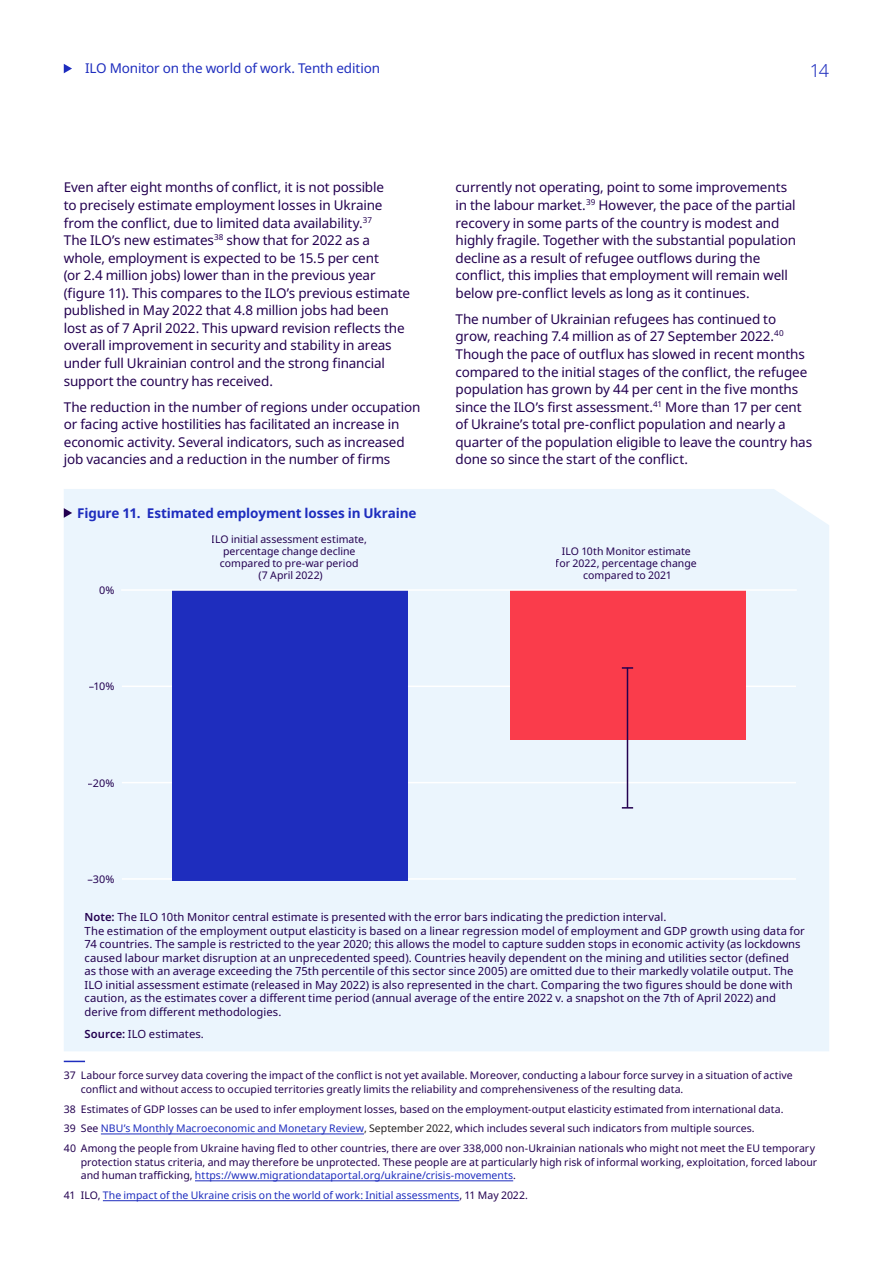
<style>
.page{position:relative;width:893px;height:1263px;background:#fff}
.page>*{position:absolute;margin:0;border:0;box-sizing:border-box;transform-origin:0 0}
.t1{font:300 18px "Noto Sans";color:#1e2dbe}
.text_monitor{font:13.5px/17.5px "Noto Sans";letter-spacing:-.01em;color:#230050}
.figs_heading_ilo{font:700 13.5px "Noto Sans";letter-spacing:-.01em;color:#1e2dbe}
.t2{font:13.5px "Noto Sans";letter-spacing:-.01em;color:#1e2dbe}
.figs_source_notes_re{font:11.25px/13.5px "Noto Sans";letter-spacing:.005em;color:#230050}
.note_monitor{font:10.5px/12px "Noto Sans";color:#230050}
.note_monitor-2{font:10.5px "Noto Sans";color:#1e2dbe}
.s1{font-weight:600}
.s2{color:#1e2dbe}
.s3{color:#231f20}
.s4{color:#230050}
</style>
<div class="page">
<svg style="left:64px;top:64px;width:8px;height:9px"></svg>
<svg style="left:64px;top:1061px;width:21px;height:1px"></svg>
<hr style="left:101px;top:1134px;width:263px;height:1px;background:#1e2dbe">
<hr style="left:195px;top:1180px;width:318px;height:1px;background:#1e2dbe">
<hr style="left:103px;top:1200px;width:356px;height:1px;background:#1e2dbe">
<div style="left:64px;top:489px;width:765px;height:562px;background:#ebf5fd"></div>
<hr style="left:122px;top:878px;width:674px;height:2px;background:#fff">
<hr style="left:122px;top:782px;width:674px;height:1px;background:#fff">
<hr style="left:122px;top:685px;width:674px;height:2px;background:#fff">
<div style="left:172px;top:590px;width:236px;height:291px;background:#1e2dbe"></div>
<div style="left:509px;top:590px;width:236px;height:149px;background:#fa3c4b"></div>
<hr style="left:122px;top:589px;width:674px;height:2px;background:#fff">
<hr style="left:627px;top:668px;width:1px;height:140px;background:#230050">
<svg style="left:622px;top:667px;width:11px;height:2px"></svg>
<svg style="left:64px;top:508px;width:8px;height:10px"></svg>
<p class="t2" style="left:85px;top:59px;width:297px">ILO Monitor on the world of work. Tenth edition</p>
<h1 class="t1" style="left:810px;top:57px;width:21px">14</h1>
<p class="text_monitor" style="left:64px;top:179px;width:348px">Even after eight months of conflict, it is not possible<br>to precisely estimate employment losses in Ukraine from the conflict, due to limited data availability.<sup>37<br></sup>The ILO’s new estimates<sup>38</sup> show that for 2022 as a whole, employment is expected to be 15.5 per cent<br>(or 2.4 million jobs) lower than in the previous year (figure 11). This compares to the ILO’s previous estimate published in May 2022 that 4.8 million jobs had been lost as of 7 April 2022. This upward revision reflects the overall improvement in security and stability in areas under full Ukrainian control and the strong financial support the country has received.</p>
<p class="text_monitor" style="left:64px;top:398px;width:358px">The reduction in the number of regions under occupation or facing active hostilities has facilitated an increase in economic activity. Several indicators, such as increased job vacancies and a reduction in the number of firms</p>
<p class="figs_heading_ilo" style="left:77px;top:504px;width:341px">Figure 11. Estimated employment losses in Ukraine</p>
<p class="text_monitor" style="left:455px;top:179px;width:342px">currently not operating, point to some improvements in the labour market.<sup>39</sup> However, the pace of the partial recovery in some parts of the country is modest and highly fragile. Together with the substantial population decline as a result of refugee outflows during the conflict, this implies that employment will remain well below pre-conflict levels as long as it continues.</p>
<p class="text_monitor" style="left:455px;top:310px;width:358px">The number of Ukrainian refugees has continued to grow, reaching 7.4 million as of 27 September 2022.<sup>40<br></sup>Though the pace of outflux has slowed in recent months compared to the initial stages of the conflict, the refugee population has grown by 44 per cent in the five months since the ILO’s first assessment.<sup>41</sup> More than 17 per cent of Ukraine’s total pre-conflict population and nearly a quarter of the population eligible to leave the country has done so since the start of the conflict.</p>
<p class="note_monitor" style="left:99px;top:584px;width:17px">0%</p>
<p class="note_monitor" style="left:89px;top:681px;width:27px">–10%</p>
<p class="note_monitor" style="left:88px;top:777px;width:28px">–20%</p>
<p class="note_monitor" style="left:87px;top:873px;width:29px">–30%</p>
<p class="note_monitor" style="left:212px;top:533px;width:157px;text-align:center">ILO initial assessment estimate, percentage change decline compared to pre-war period<br>(7 April 2022)</p>
<p class="note_monitor" style="left:556px;top:545px;width:142px;text-align:center">ILO 10th Monitor estimate for 2022, percentage change compared to 2021</p>
<p class="figs_source_notes_re" style="left:85px;top:910px;width:722px"><span class="s1">Note:</span> The ILO 10th Monitor central estimate is presented with the error bars indicating the prediction interval.<br>The estimation of the employment output elasticity is based on a linear regression model of employment and GDP growth using data for 74 countries. The sample is restricted to the year 2020; this allows the model to capture sudden stops in economic activity (as lockdowns caused labour market disruption at an unprecedented speed). Countries heavily dependent on the mining and utilities sector (defined<br>as those with an average exceeding the 75th percentile of this sector since 2005) are omitted due to their markedly volatile output. The ILO initial assessment estimate (released in May 2022) is also represented in the chart. Comparing the two figures should be done with caution, as the estimates cover a different time period (annual average of the entire 2022 v. a snapshot on the 7th of April 2022) and derive from different methodologies.</p>
<p class="figs_source_notes_re" style="left:85px;top:1027px;width:121px"><span class="s1">Source:</span> ILO estimates.</p>
<p class="note_monitor" style="left:81px;top:1069px;width:714px;line-height:13.5px;text-indent:-17px">37 Labour force survey data covering the impact of the conflict is not yet available. Moreover, conducting a labour force survey in a situation of active conflict and without access to occupied territories greatly limits the reliability and comprehensiveness of the resulting data.</p>
<p class="note_monitor" style="left:64px;top:1103px;width:721px">38 Estimates of GDP losses can be used to infer employment losses, based on the employment-output elasticity estimated from international data.</p>
<p class="note_monitor" style="left:64px;top:1123px;width:692px">39 See <span class="s2">NBUʹs Monthly Macroeconomic and Monetary Review</span><span class="s3">, September 2022,</span> which includes several such indicators from multiple sources.</p>
<p class="note_monitor" style="left:81px;top:1142px;width:738px;line-height:13.5px;text-indent:-17px">40 Among the people from Ukraine having fled to other countries, there are over 338,000 non-Ukrainian nationals who might not meet the EU temporary protection status criteria, and may therefore be unprotected. These people are at particularly high risk of informal working, exploitation, forced labour and human trafficking, <span class="s2">https://www.migrationdataportal.org/ukraine/crisis-movements</span>.</p>
<p class="note_monitor-2" style="left:64px;top:1188px;width:466px"><span class="s4">41 ILO,</span> The impact of the Ukraine crisis on the world of work: Initial assessments<span class="s4">, 11 May 2022.</span></p>
</div>
